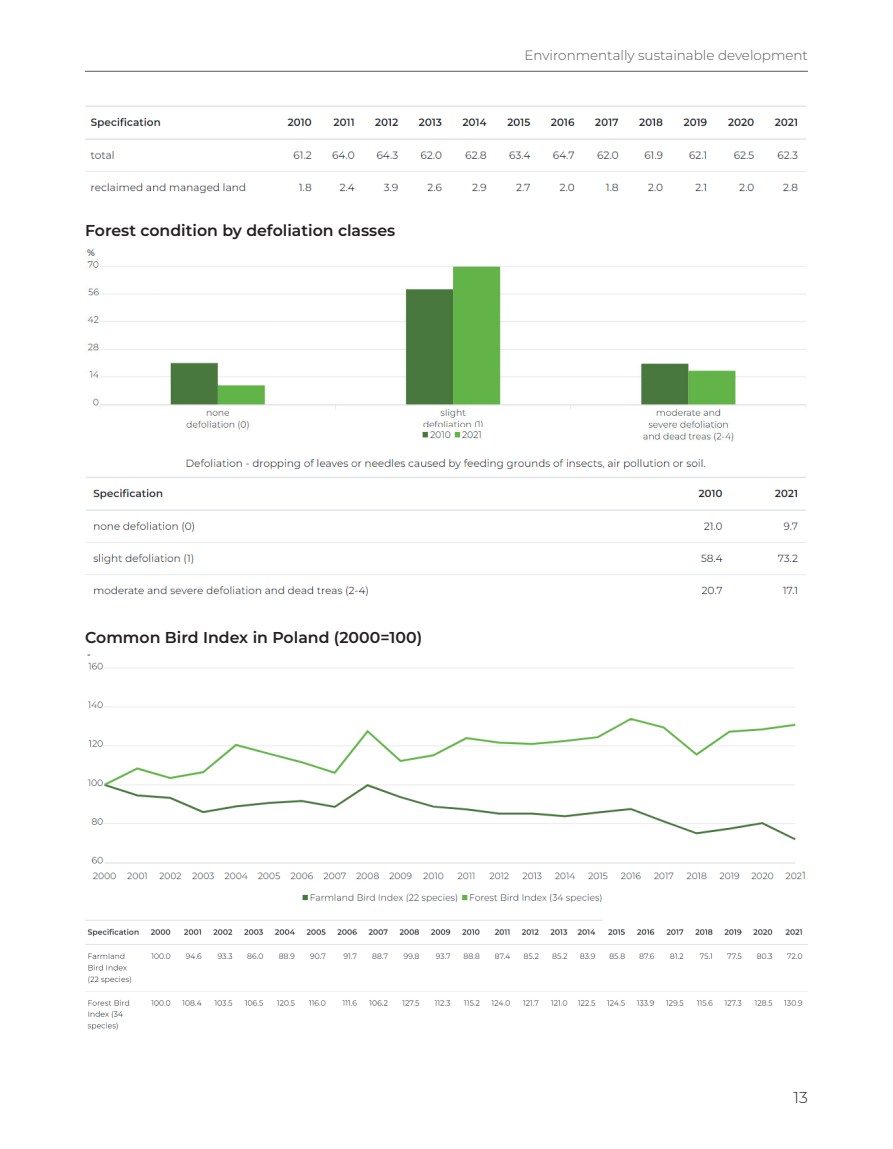
<style>
.page{position:relative;width:893px;height:1149px;background:#fff}
.page>*{position:absolute;margin:0;border:0;box-sizing:border-box;transform-origin:0 0}
.wykres{font:600 15.75px "Montserrat";color:#231f20}
.t1{font:300 15.75px "Montserrat";color:#231f20}
.t2{font:300 13.5px "Montserrat";color:#57585a}
</style>
<div class="page">
<hr style="left:85px;top:71px;width:723px;height:1px;background:#57585a">
<img style="left:85px;top:105px;width:721px;height:89px">
<img style="left:85px;top:459px;width:721px;height:138px">
<img style="left:85px;top:249px;width:721px;height:193px">
<img style="left:400px;top:427px;width:131px;height:15px">
<img style="left:85px;top:920px;width:723px;height:110px">
<img style="left:87px;top:654px;width:715px;height:249px">
<svg style="left:802px;top:871px;width:3px;height:8px"></svg>
<p class="wykres" style="left:85px;top:219px;width:312px">Forest condition by defoliation classes</p>
<p class="t2" style="left:525px;top:46px;width:285px">Environmentally sustainable development</p>
<p class="wykres" style="left:85px;top:626px;width:339px">Common Bird Index in Poland (2000=100)</p>
<p class="t1" style="left:794px;top:1085px;width:16px">13</p>
</div>
